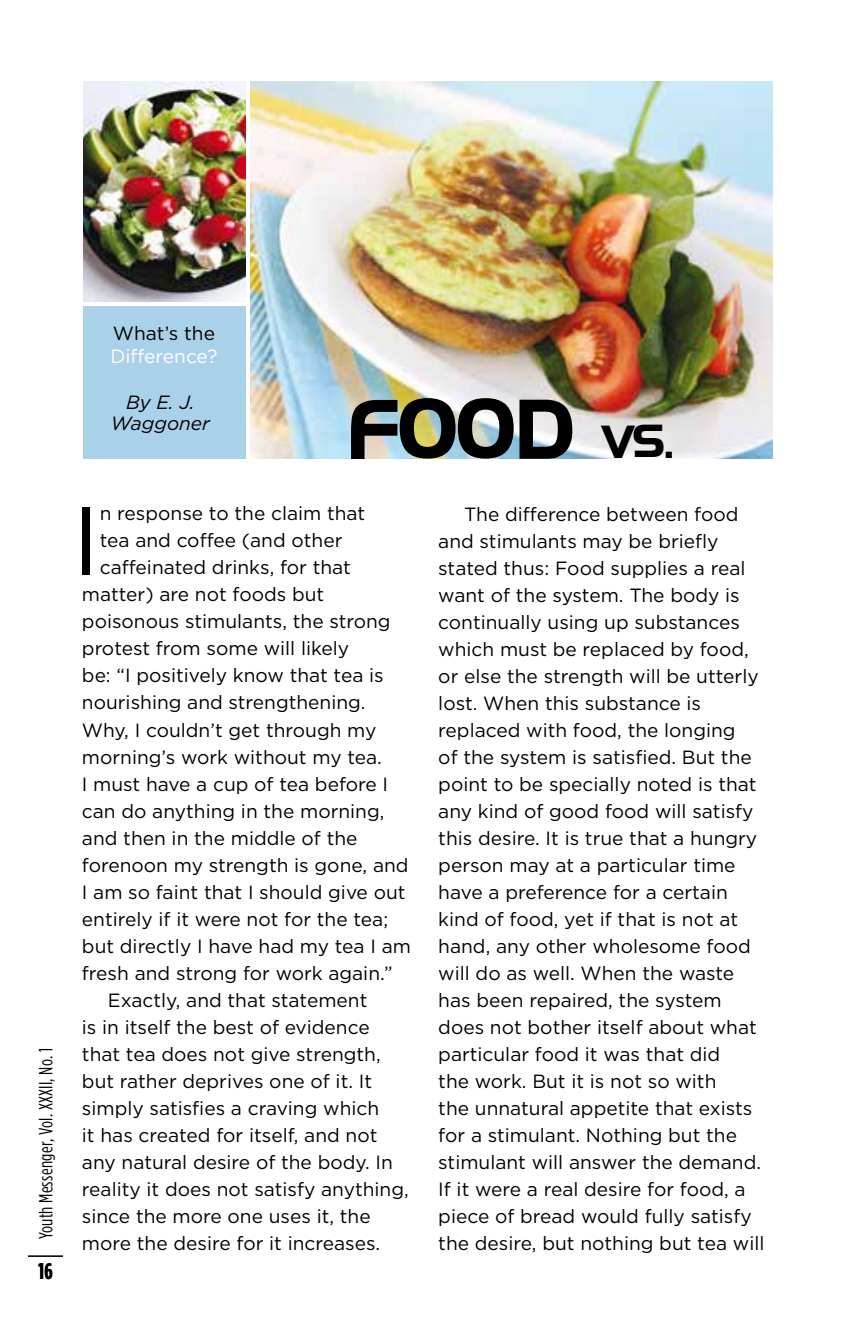
<style>
.page{position:relative;width:851px;height:1337px;background:#fff}
.page>*{position:absolute;margin:0;border:0;box-sizing:border-box;transform-origin:0 0}
.t1{font:96.3px "Gotham";color:#000}
.t2{font:700 45px "Hanzel";color:#000}
.t3{font:700 22.5px "Gotham Condensed";color:#000}
.t4{font:19.12px/27px "Gotham";color:#000}
.t5{font:19.12px "Gotham Condensed";letter-spacing:.015em;color:#000}
.t6{font:italic 19.12px/20.2px "Gotham";color:#000;text-align:center}
.t7{font:19.12px "Gotham";color:#fff}
.s1{font-size:81px}
.s2{font-size:79.88px}
</style>
<div class="page">
<hr style="left:28px;top:1255px;width:35px;height:1px;background:#000">
<img style="left:83px;top:82px;width:162px;height:220px">
<img style="left:250px;top:82px;width:522px;height:376px">
<div style="left:83px;top:306px;width:162px;height:152px;background:#a9d1e9"></div>
<p class="t5" style="left:36px;top:1239px;width:193px;rotate:-90deg">Youth Messenger, Vol. XXXII, No. 1</p>
<p class="t3" style="left:38px;top:1258px;width:16px">16</p>
<p class="t4" style="left:113px;top:320px;width:104px">What’s the</p>
<p class="t7" style="left:110px;top:346px;width:109px">Difference?</p>
<p class="t6" style="left:111px;top:392px;width:101px">By E. J.<br>Waggoner</p>
<h2 class="t2" style="left:347px;top:414px;width:328px"><span class="s1">F</span><span class="s2">OO</span><span class="s1">D</span> VS.</h2>
<h1 class="t1" style="left:72px;top:487px;width:30px">I</h1>
<p class="t4" style="left:100px;top:500px;width:267px">n response to the claim that</p>
<p class="t4" style="left:100px;top:527px;width:244px">tea and coffee (and other</p>
<p class="t4" style="left:100px;top:554px;width:253px">caffeinated drinks, for that</p>
<p class="t4" style="left:82px;top:581px;width:244px">matter) are not foods but</p>
<p class="t4" style="left:82px;top:608px;width:310px">poisonous stimulants, the strong</p>
<p class="t4" style="left:82px;top:635px;width:269px">protest from some will likely</p>
<p class="t4" style="left:82px;top:662px;width:303px">be: “I positively know that tea is</p>
<p class="t4" style="left:82px;top:689px;width:285px">nourishing and strengthening.</p>
<p class="t4" style="left:82px;top:716px;width:296px">Why, I couldn’t get through my</p>
<p class="t4" style="left:82px;top:743px;width:301px">morning’s work without my tea.</p>
<p class="t4" style="left:82px;top:770px;width:308px">I must have a cup of tea before I</p>
<p class="t4" style="left:82px;top:797px;width:304px">can do anything in the morning,</p>
<p class="t4" style="left:82px;top:824px;width:277px">and then in the middle of the</p>
<p class="t4" style="left:82px;top:851px;width:328px">forenoon my strength is gone, and</p>
<p class="t4" style="left:82px;top:878px;width:325px">I am so faint that I should give out</p>
<p class="t4" style="left:82px;top:905px;width:308px">entirely if it were not for the tea;</p>
<p class="t4" style="left:82px;top:932px;width:330px">but directly I have had my tea I am</p>
<p class="t4" style="left:82px;top:959px;width:312px">fresh and strong for work again.”</p>
<p class="t4" style="left:108px;top:986px;width:261px">Exactly, and that statement</p>
<p class="t4" style="left:82px;top:1013px;width:289px">is in itself the best of evidence</p>
<p class="t4" style="left:82px;top:1040px;width:300px">that tea does not give strength,</p>
<p class="t4" style="left:82px;top:1067px;width:292px">but rather deprives one of it. It</p>
<p class="t4" style="left:82px;top:1094px;width:299px">simply satisfies a craving which</p>
<p class="t4" style="left:82px;top:1121px;width:297px">it has created for itself, and not</p>
<p class="t4" style="left:82px;top:1148px;width:312px">any natural desire of the body. In</p>
<p class="t4" style="left:82px;top:1175px;width:328px">reality it does not satisfy anything,</p>
<p class="t4" style="left:82px;top:1202px;width:290px">since the more one uses it, the</p>
<p class="t4" style="left:82px;top:1229px;width:300px">more the desire for it increases.</p>
<p class="t4" style="left:438px;top:500px;width:327px;text-indent:26px">The difference between food and stimulants may be briefly stated thus: Food supplies a real want of the system. The body is continually using up substances which must be replaced by food, or else the strength will be utterly lost. When this substance is replaced with food, the longing<br>of the system is satisfied. But the point to be specially noted is that any kind of good food will satisfy this desire. It is true that a hungry person may at a particular time have a preference for a certain kind of food, yet if that is not at hand, any other wholesome food will do as well. When the waste has been repaired, the system does not bother itself about what particular food it was that did<br>the work. But it is not so with<br>the unnatural appetite that exists for a stimulant. Nothing but the stimulant will answer the demand.<br>If it were a real desire for food, a piece of bread would fully satisfy the desire, but nothing but tea will</p>
</div>
